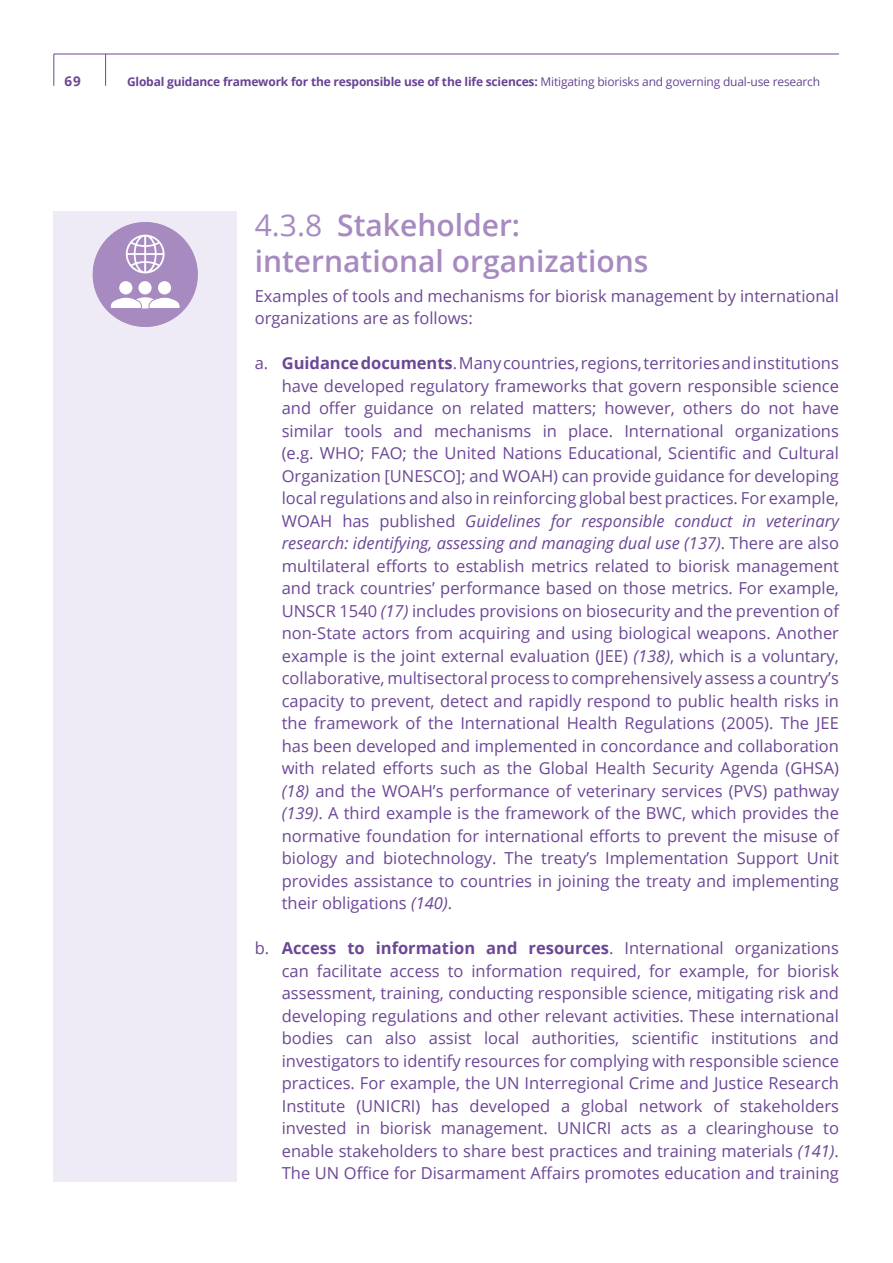
<style>
.page{position:relative;width:893px;height:1263px;background:#fff}
.page>*{position:absolute;margin:0;border:0;box-sizing:border-box;transform-origin:0 0}
.t1{font:600 30px/36px "Open Sans";color:#a78ac0}
.t2{font:16.5px/22.5px "Open Sans";color:#6c4796;text-align:justify}
.t3{font:700 13.5px "Open Sans";color:#6c4796}
.t4{font:700 12px "Open Sans";letter-spacing:-.015em;color:#684394}
.s1{font-weight:400}
.s2{font-weight:700}
.s3{font-style:italic}
</style>
<div class="page">
<hr style="left:54px;top:54px;width:785px;height:1px;background:#6c4796">
<hr style="left:105px;top:54px;width:1px;height:32px;background:#6c4796">
<hr style="left:54px;top:54px;width:1px;height:32px;background:#6c4796">
<div style="left:54px;top:212px;width:183px;height:970px;background:#efebf6"></div>
<div style="left:93px;top:222px;width:105px;height:105px;background:#a78ac0;border-radius:50%"></div>
<div style="left:119px;top:281px;width:13px;height:13px;background:#fff;border-radius:50%"></div>
<div style="left:138px;top:281px;width:14px;height:13px;background:#fff;border-radius:50%"></div>
<svg style="left:110px;top:297px;width:71px;height:30px"></svg>
<div style="left:158px;top:281px;width:13px;height:13px;background:#fff;border-radius:50%"></div>
<svg style="left:126px;top:235px;width:39px;height:38px"></svg>
<p class="t3" style="left:65px;top:71px;width:18px">69</p>
<p class="t4" style="left:127px;top:73px;width:695px">Global guidance framework for the responsible use of the life sciences: <span class="s1">Mitigating biorisks and governing dual-use research</span></p>
<h1 class="t1" style="left:255px;top:206px;width:395px"><span class="s1">4.3.8</span> Stakeholder: international organizations</h1>
<p class="t2" style="left:255px;top:284px;width:586px">Examples of tools and mechanisms for biorisk management by international organizations are as follows:</p>
<p class="t2" style="left:282px;top:351px;width:559px;text-indent:-27px">a. <span class="s2">Guidance documents</span>. Many countries, regions, territories and institutions have developed regulatory frameworks that govern responsible science and offer guidance on related matters; however, others do not have similar tools and mechanisms in place. International organizations (e.g. WHO; FAO; the United Nations Educational, Scientific and Cultural Organization [UNESCO]; and WOAH) can provide guidance for developing local regulations and also in reinforcing global best practices. For example, WOAH has published <span class="s3">Guidelines for responsible conduct in veterinary research: identifying, assessing and managing dual use (137)</span>. There are also multilateral efforts to establish metrics related to biorisk management and track countries’ performance based on those metrics. For example, UNSCR 1540 <span class="s3">(17)</span> includes provisions on biosecurity and the prevention of non-State actors from acquiring and using biological weapons. Another example is the joint external evaluation (JEE) <span class="s3">(138)</span>, which is a voluntary, collaborative, multisectoral process to comprehensively assess a country’s capacity to prevent, detect and rapidly respond to public health risks in the framework of the International Health Regulations (2005). The JEE has been developed and implemented in concordance and collaboration with related efforts such as the Global Health Security Agenda (GHSA) <span class="s3">(18)</span> and the WOAH’s performance of veterinary services (PVS) pathway <span class="s3">(139)</span>. A third example is the framework of the BWC, which provides the normative foundation for international efforts to prevent the misuse of biology and biotechnology. The treaty’s Implementation Support Unit provides assistance to countries in joining the treaty and implementing their obligations <span class="s3">(140)</span>.</p>
<p class="t2" style="left:282px;top:936px;width:559px;text-indent:-27px">b. <span class="s2">Access to information and resources</span>. International organizations can facilitate access to information required, for example, for biorisk assessment, training, conducting responsible science, mitigating risk and developing regulations and other relevant activities. These international bodies can also assist local authorities, scientific institutions and investigators to identify resources for complying with responsible science practices. For example, the UN Interregional Crime and Justice Research Institute (UNICRI) has developed a global network of stakeholders invested in biorisk management. UNICRI acts as a clearinghouse to enable stakeholders to share best practices and training materials <span class="s3">(141)</span>.<br>The UN Office for Disarmament Affairs promotes education and training</p>
</div>
